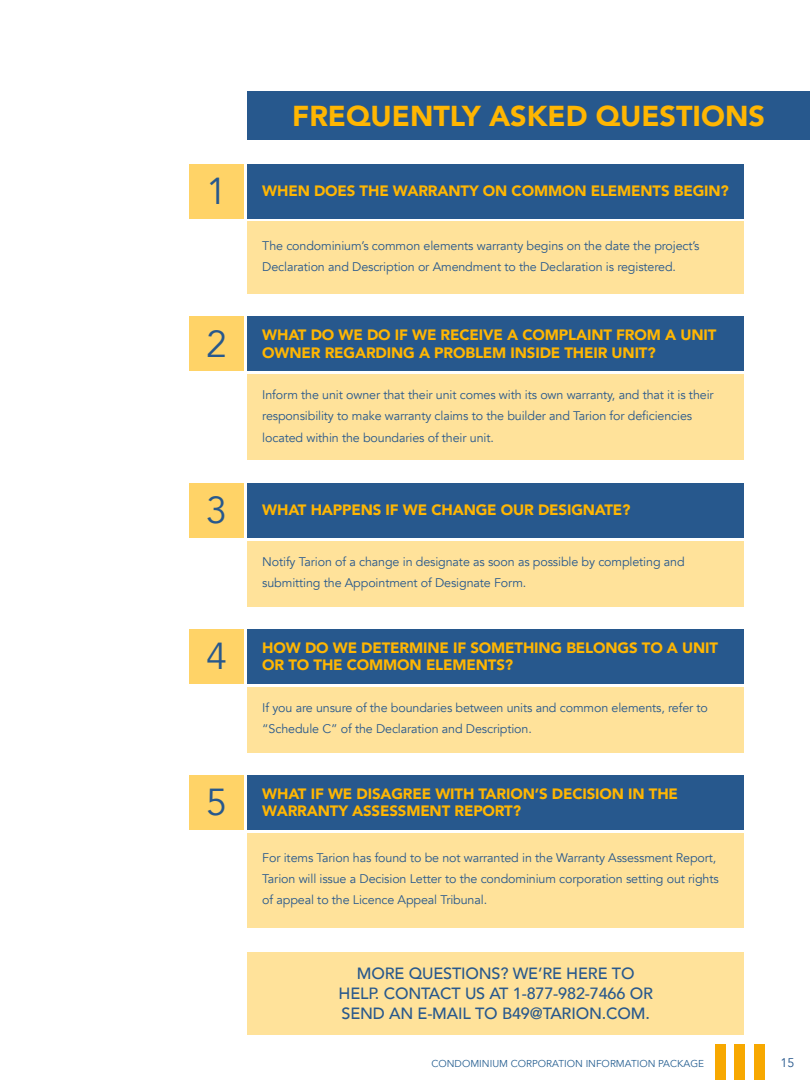
<style>
.page{position:relative;width:810px;height:1080px;background:#fff}
.page>*{position:absolute;margin:0;border:0;box-sizing:border-box;transform-origin:0 0}
.t1{font:37.5px "Avenir";color:#27588d}
.t2{font:900 28.75px "Avenir";color:#ffb602}
.t3{font:500 16.25px/20px "Avenir";letter-spacing:-.01em;color:#27588d;text-align:center}
.t4{font:900 15px/17.5px "Avenir";letter-spacing:-.01em;color:#ffb602}
.t5{font:12.5px/21.2px "Avenir";letter-spacing:-.01em;color:#27588d}
.t6{font:10px "Avenir";color:#276092}
.s1{font-family:"Avenir LT Std"}
</style>
<div class="page">
<div style="left:715px;top:1044px;width:11px;height:36px;background:#f7a800"></div>
<div style="left:734px;top:1044px;width:11px;height:36px;background:#f7a800"></div>
<div style="left:754px;top:1044px;width:11px;height:36px;background:#f7a800"></div>
<div style="left:247px;top:92px;width:563px;height:48px;background:#27588d"></div>
<div style="left:247px;top:164px;width:497px;height:54px;background:#27588d"></div>
<div style="left:189px;top:164px;width:55px;height:54px;background:#ffd367"></div>
<div style="left:189px;top:483px;width:55px;height:55px;background:#ffd367"></div>
<div style="left:189px;top:317px;width:55px;height:54px;background:#ffd367"></div>
<div style="left:189px;top:629px;width:55px;height:54px;background:#ffd367"></div>
<div style="left:189px;top:775px;width:55px;height:55px;background:#ffd367"></div>
<div style="left:247px;top:317px;width:497px;height:54px;background:#27588d"></div>
<div style="left:247px;top:483px;width:497px;height:55px;background:#27588d"></div>
<div style="left:247px;top:629px;width:497px;height:54px;background:#27588d"></div>
<div style="left:247px;top:775px;width:497px;height:55px;background:#27588d"></div>
<div style="left:247px;top:952px;width:497px;height:83px;background:#ffe29a"></div>
<div style="left:247px;top:222px;width:497px;height:72px;background:#ffe29a"></div>
<div style="left:247px;top:375px;width:497px;height:85px;background:#ffe29a"></div>
<div style="left:247px;top:541px;width:497px;height:65px;background:#ffe29a"></div>
<div style="left:247px;top:687px;width:497px;height:65px;background:#ffe29a"></div>
<div style="left:247px;top:833px;width:497px;height:95px;background:#ffe29a"></div>
<h1 class="t1" style="left:206px;top:169px;width:22px">1</h1>
<h1 class="t1" style="left:206px;top:322px;width:22px">2</h1>
<h1 class="t1" style="left:206px;top:488px;width:22px">3</h1>
<h1 class="t1" style="left:206px;top:634px;width:22px">4</h1>
<h1 class="t1" style="left:206px;top:780px;width:22px">5</h1>
<h2 class="t2" style="left:292px;top:91px;width:474px">FREQUENTLY ASKED QUESTIONS</h2>
<p class="t4" style="left:262px;top:182px;width:468px">WHEN DOES THE WARRANTY ON COMMON ELEMENTS BEGIN?</p>
<p class="t5" style="left:262px;top:236px;width:439px">The condominium’s common elements warranty begins on the date the project’s<br>Declaration and Description or Amendment to the Declaration is registered.</p>
<p class="t4" style="left:262px;top:326px;width:456px">WHAT DO WE DO IF WE RECEIVE A COMPLAINT FROM A UNIT<br>OWNER REGARDING A PROBLEM INSIDE THEIR UNIT?</p>
<p class="t5" style="left:262px;top:384px;width:453px">Inform the unit owner that their unit comes with its own warranty, and that it is their responsibility to make warranty claims to the builder and Tarion for deficiencies located within the boundaries of their unit.</p>
<p class="t4" style="left:262px;top:501px;width:370px">WHAT HAPPENS IF WE CHANGE OUR DESIGNATE?</p>
<p class="t5" style="left:262px;top:551px;width:424px">Notify Tarion of a change in designate as soon as possible by completing and submitting the Appointment of Designate Form.</p>
<p class="t4" style="left:262px;top:638px;width:457px">HOW DO WE DETERMINE IF SOMETHING BELONGS TO A UNIT<br>OR TO THE COMMON ELEMENTS?</p>
<p class="t5" style="left:262px;top:697px;width:447px">If you are unsure of the boundaries between units and common elements, refer to “Schedule C” of the Declaration and Description.</p>
<p class="t4" style="left:262px;top:784px;width:417px">WHAT IF WE DISAGREE WITH TARION’S DECISION IN THE<br>WARRANTY ASSESSMENT REPORT?</p>
<p class="t5" style="left:262px;top:847px;width:458px">For items Tarion has found to be not warranted in the Warranty Assessment Report,<br>Tarion will issue a Decision Letter to the condominium corporation setting out rights of appeal to the Licence Appeal Tribunal.</p>
<h3 class="t3" style="left:339px;top:962px;width:316px">MORE QUESTIONS? WE’RE HERE TO<br>HELP. CONTACT US AT 1-8<span class="s1">77</span>-982-7466 OR<br>SEND AN E-MAIL TO B49@TARION.COM.</h3>
<p class="t6" style="left:431px;top:1058px;width:274px">CONDOMINIUM CORPORATION INFORMATION PACKAGE</p>
<p class="t5" style="left:781px;top:1052px;width:15px">15</p>
</div>
